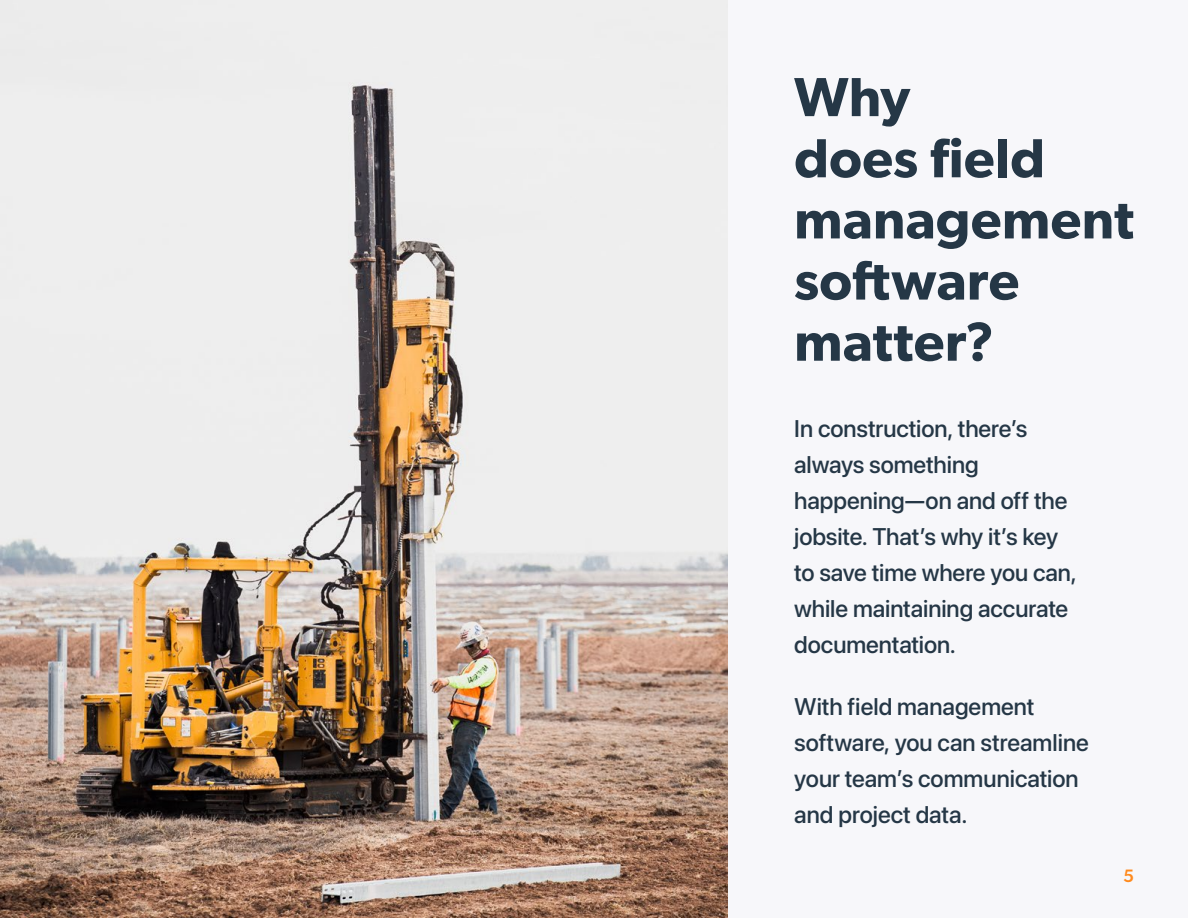
<style>
.page{position:relative;width:1188px;height:918px;background:#f7f7fa}
.page>*{position:absolute;margin:0;border:0;box-sizing:border-box;transform-origin:0 0}
.t1{font:600 55.2px/61.2px "Gibson";letter-spacing:.005em;color:#253746}
.t2{font:24px/36px "SF Pro";color:#253746}
.t3{font:500 18px "Gibson";color:#ff8a1d}
</style>
<div class="page">
<img style="left:0;top:0;width:727px;height:918px">
<h1 class="t1" style="left:794px;top:65px;width:341px">Why<br>does field management software matter?</h1>
<p class="t2" style="left:794px;top:411px;width:284px">In construction, there’s always something happening—on and off the jobsite. That’s why it’s key to save time where you can, while maintaining accurate documentation.</p>
<p class="t2" style="left:794px;top:689px;width:296px">With field management software, you can streamline your team’s communication and project data.</p>
<p class="t3" style="left:1123px;top:865px;width:12px">5</p>
</div>
